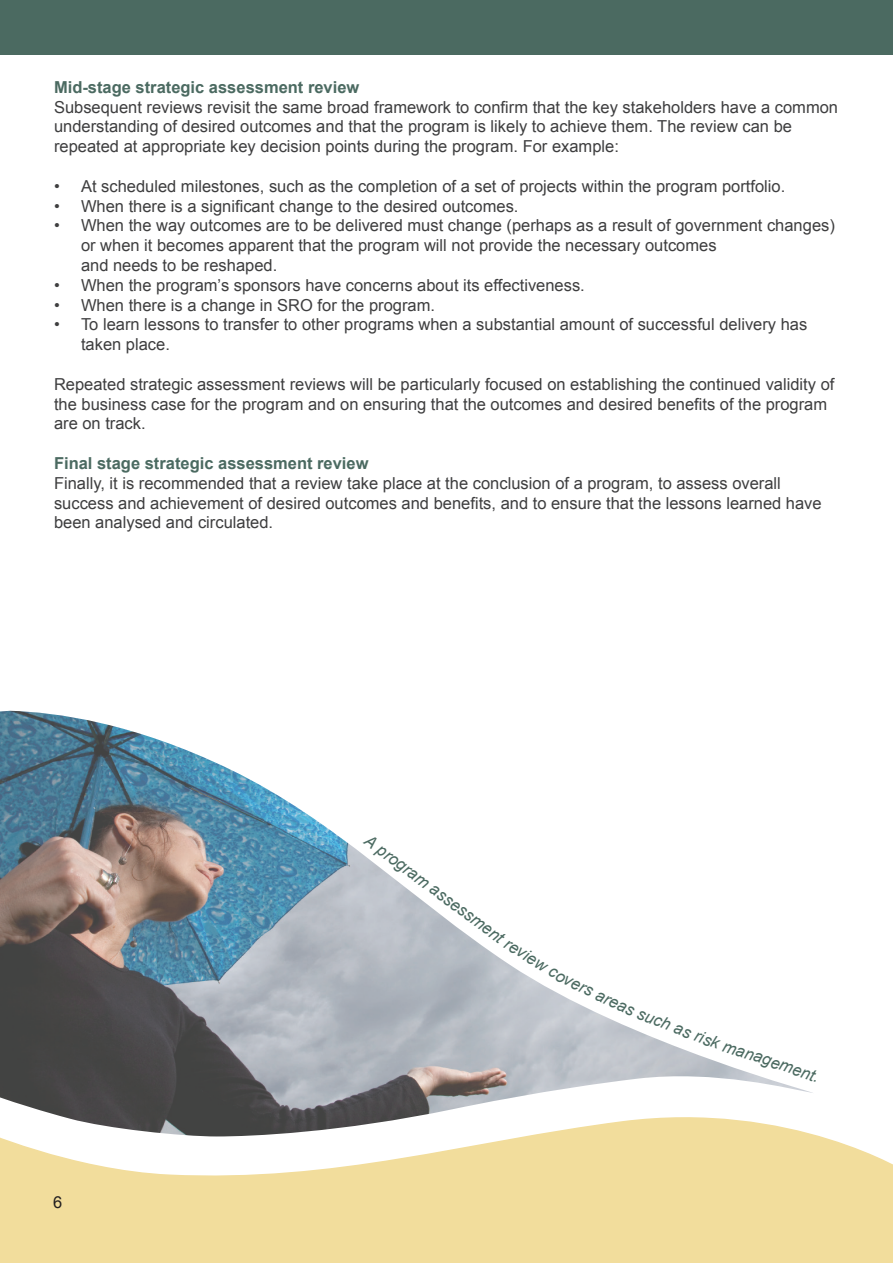
<style>
.page{position:relative;width:893px;height:1263px;background:#fff}
.page>*{position:absolute;margin:0;border:0;box-sizing:border-box;transform-origin:0 0}
.t1{font:16.5px/19.8px "Arial";color:#3e3e3f}
.t2{font:700 16.5px "Arial";color:#4b6a61}
.t3{font:italic 16.5px "Arial";color:#4b6a61}
.t4{font:16.5px "Arial";color:#231f20}
</style>
<div class="page">
<img style="left:0;top:711px;width:813px;height:387px">
<svg style="left:0;top:1098px;width:893px;height:165px;fill:#f2dd9c"></svg>
<div style="left:0;top:0;width:893px;height:54px;background:#4b6a61"></div>
<svg style="left:608px;top:997px;width:39px;height:24px"></svg>
<svg style="left:699px;top:1031px;width:55px;height:29px"></svg>
<p class="t2" style="left:54px;top:76px;width:307px">Mid-stage strategic assessment review</p>
<p class="t1" style="left:54px;top:97px;width:786px">Subsequent reviews revisit the same broad framework to confirm that the key stakeholders have a common understanding of desired outcomes and that the program is likely to achieve them. The review can be repeated at appropriate key decision points during the program. For example:</p>
<p class="t1" style="left:54px;top:176px;width:733px">• At scheduled milestones, such as the completion of a set of projects within the program portfolio.</p>
<p class="t1" style="left:54px;top:196px;width:466px">• When there is a significant change to the desired outcomes.</p>
<p class="t1" style="left:81px;top:216px;width:755px;text-indent:-27px">• When the way outcomes are to be delivered must change (perhaps as a result of government changes) or when it becomes apparent that the program will not provide the necessary outcomes<br>and needs to be reshaped.</p>
<p class="t1" style="left:54px;top:275px;width:532px">• When the program’s sponsors have concerns about its effectiveness.</p>
<p class="t1" style="left:54px;top:295px;width:382px">• When there is a change in SRO for the program.</p>
<p class="t1" style="left:81px;top:315px;width:728px;text-indent:-27px">• To learn lessons to transfer to other programs when a substantial amount of successful delivery has taken place.</p>
<p class="t1" style="left:54px;top:374px;width:782px">Repeated strategic assessment reviews will be particularly focused on establishing the continued validity of the business case for the program and on ensuring that the outcomes and desired benefits of the program are on track.</p>
<p class="t2" style="left:54px;top:452px;width:316px">Final stage strategic assessment review</p>
<p class="t1" style="left:54px;top:473px;width:769px">Finally, it is recommended that a review take place at the conclusion of a program, to assess overall success and achievement of desired outcomes and benefits, and to ensure that the lessons learned have been analysed and circulated.</p>
<p class="t4" style="left:53px;top:1191px;width:11px">6</p>
<p class="t3" style="left:373px;top:829px;width:171px;rotate:37deg">A program assessment</p>
<p class="t3" style="left:511px;top:933px;width:71px;rotate:32deg">review co</p>
<p class="t3" style="left:569px;top:968px;width:52px;rotate:25deg">vers ar</p>
<p class="t3" style="left:649px;top:1006px;width:60px;rotate:21deg">uch as r</p>
<p class="t3" style="left:757px;top:1045px;width:70px;rotate:19deg">agement.</p>
</div>
